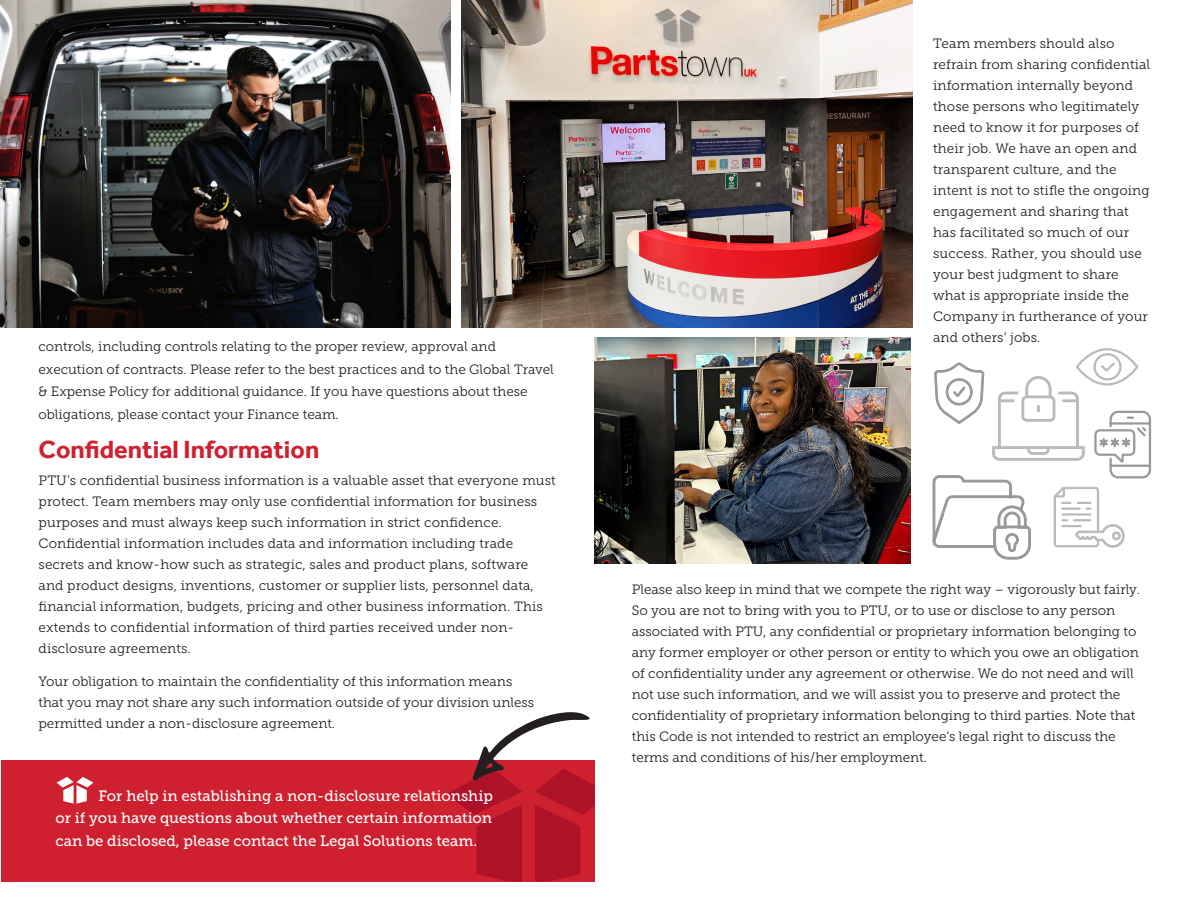
<style>
.page{position:relative;width:1188px;height:918px;background:#fff}
.page>*{position:absolute;margin:0;border:0;box-sizing:border-box;transform-origin:0 0}
.t1{font:700 25.5px "Effra";color:#cf202f}
.t2{font:15px/22.5px "Museo Slab 500";color:#fff;text-align:justify}
.t3{font:13.5px/21px "Museo Slab 300";color:#231f20}
</style>
<div class="page">
<img style="left:0;top:0;width:451px;height:327px">
<div style="left:1px;top:760px;width:594px;height:122px;background:#cf202f"></div>
<svg style="left:57px;top:777px;width:36px;height:27px"></svg>
<svg style="left:932px;top:348px;width:220px;height:212px"></svg>
<svg style="left:447px;top:712px;width:148px;height:170px"></svg>
<img style="left:461px;top:0;width:451px;height:327px">
<img style="left:595px;top:337px;width:316px;height:226px">
<p class="t3" style="left:39px;top:336px;width:517px;line-height:22.5px">controls, including controls relating to the proper review, approval and execution of contracts. Please refer to the best practices and to the Global Travel &amp; Expense Policy for additional guidance. If you have questions about these obligations, please contact your Finance team.</p>
<p class="t1" style="left:39px;top:435px;width:282px">Confidential Information</p>
<p class="t3" style="left:39px;top:470px;width:519px">PTU’s confidential business information is a valuable asset that everyone must protect. Team members may only use confidential information for business purposes and must always keep such information in strict confidence.<br>Confidential information includes data and information including trade secrets and know-how such as strategic, sales and product plans, software and product designs, inventions, customer or supplier lists, personnel data, financial information, budgets, pricing and other business information. This extends to confidential information of third parties received under non&shy;disclosure agreements.</p>
<p class="t3" style="left:39px;top:671px;width:497px">Your obligation to maintain the confidentiality of this information means that you may not share any such information outside of your division unless permitted under a non-disclosure agreement.</p>
<p class="t2" style="left:55px;top:784px;width:439px;text-indent:43px">For help in establishing a non-disclosure relationship or if you have questions about whether certain information can be disclosed, please contact the Legal Solutions team.</p>
<p class="t3" style="left:933px;top:33px;width:219px">Team members should also refrain from sharing confidential information internally beyond those persons who legitimately need to know it for purposes of their job. We have an open and transparent culture, and the intent is not to stifle the ongoing engagement and sharing that has facilitated so much of our success. Rather, you should use your best judgment to share what is appropriate inside the<br>Company in furtherance of your and others’ jobs.</p>
<p class="t3" style="left:632px;top:579px;width:510px">Please also keep in mind that we compete the right way – vigorously but fairly.<br>So you are not to bring with you to PTU, or to use or disclose to any person associated with PTU, any confidential or proprietary information belonging to any former employer or other person or entity to which you owe an obligation of confidentiality under any agreement or otherwise. We do not need and will not use such information, and we will assist you to preserve and protect the confidentiality of proprietary information belonging to third parties. Note that this Code is not intended to restrict an employee’s legal right to discuss the terms and conditions of his/her employment.</p>
</div>
